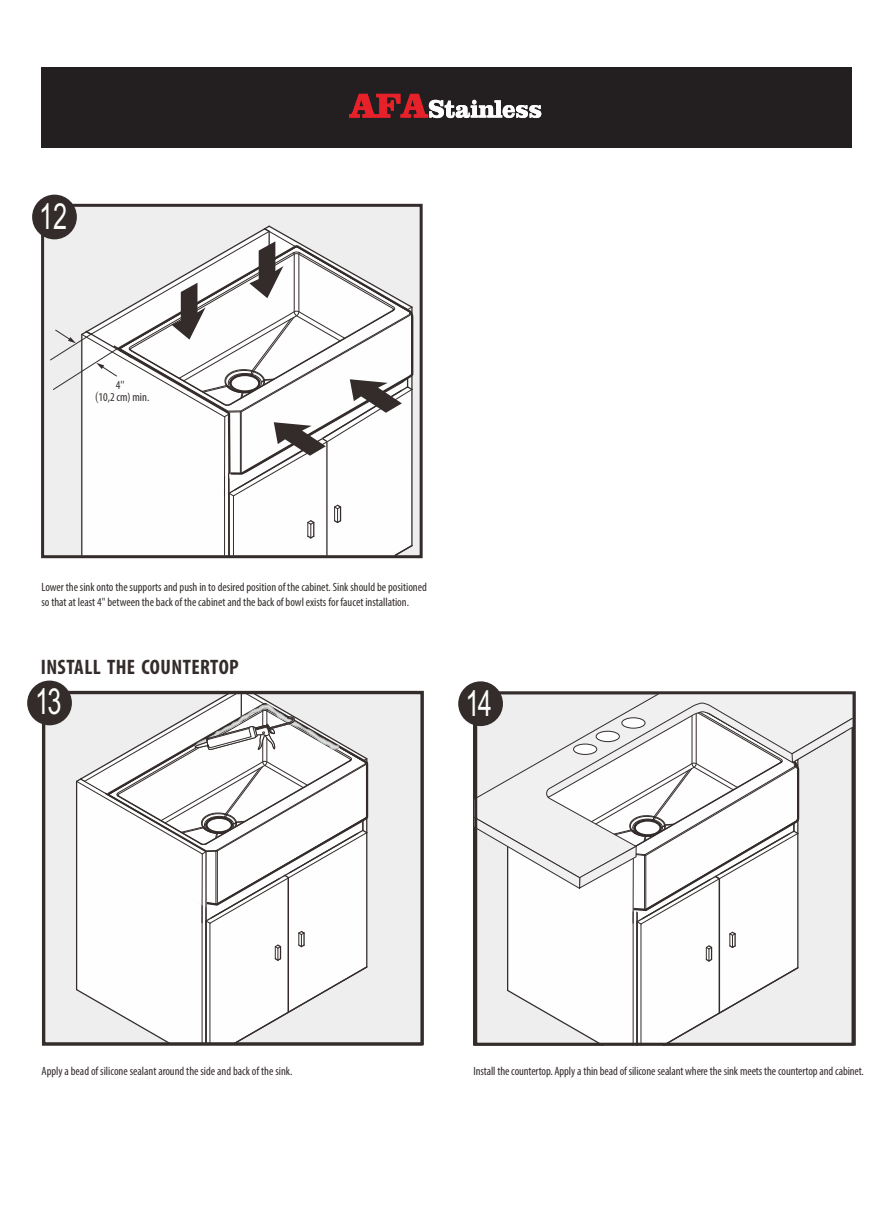
<style>
.page{position:relative;width:893px;height:1212px;background:#fff}
.page>*{position:absolute;margin:0;border:0;box-sizing:border-box;transform-origin:0 0}
.t1{font:36px "Arial Unicode MS";color:#fefefe;scale:.7 1}
.t2{font:700 condensed 21px "Myriad Pro";letter-spacing:.02em;color:#332c2b}
.t3{font:condensed 12px/14.9px "Myriad Pro";color:#332c2b}
.s1{font-family:"Adobe Fangsong Std";font-stretch:normal}
</style>
<div class="page">
<div style="left:44px;top:692px;width:378px;height:352px;background:#eeeeef"></div>
<div style="left:77px;top:924px;width:289px;height:117px;background:#fefefe"></div>
<hr style="left:366px;top:833px;width:1px;height:134px;background:#332c2b">
<hr style="left:288px;top:878px;width:1px;height:134px;background:#332c2b">
<hr style="left:210px;top:923px;width:1px;height:121px;background:#332c2b">
<hr style="left:76px;top:781px;width:1px;height:208px;background:#332c2b">
<svg style="left:76px;top:988px;width:96px;height:53px"></svg>
<hr style="left:202px;top:854px;width:1px;height:190px;background:#332c2b">
<svg style="left:232px;top:930px;width:136px;height:111px"></svg>
<div style="left:27px;top:680px;width:45px;height:45px;background:#332c2b;border-radius:50%"></div>
<div style="left:42px;top:691px;width:382px;height:354px;border:3px solid #332c2b"></div>
<svg style="left:75px;top:691px;width:293px;height:233px"></svg>
<hr style="left:205px;top:851px;width:2px;height:193px;background:#332c2b">
<svg style="left:473px;top:695px;width:379px;height:351px"></svg>
<div style="left:596px;top:731px;width:23px;height:11px;background:#fefefe;border-radius:50%"></div>
<div style="left:596px;top:731px;width:24px;height:11px;border:1px solid #332c2b;border-radius:50%"></div>
<div style="left:622px;top:718px;width:23px;height:10px;background:#fefefe;border-radius:50%"></div>
<div style="left:622px;top:717px;width:23px;height:11px;border:1px solid #332c2b;border-radius:50%"></div>
<div style="left:573px;top:744px;width:24px;height:10px;background:#fefefe;border-radius:50%"></div>
<div style="left:573px;top:744px;width:24px;height:11px;border:1px solid #332c2b;border-radius:50%"></div>
<div style="left:458px;top:681px;width:45px;height:45px;background:#332c2b;border-radius:50%"></div>
<div style="left:474px;top:691px;width:382px;height:355px;border:3px solid #332c2b"></div>
<div style="left:42px;top:206px;width:379px;height:351px;background:#eeeeef"></div>
<div style="left:32px;top:195px;width:45px;height:44px;background:#332c2b;border-radius:50%"></div>
<div style="left:82px;top:497px;width:329px;height:57px;background:#fefefe"></div>
<hr style="left:411px;top:389px;width:2px;height:157px;background:#332c2b">
<svg style="left:333px;top:503px;width:9px;height:21px"></svg>
<hr style="left:326px;top:442px;width:2px;height:113px;background:#332c2b">
<hr style="left:233px;top:496px;width:1px;height:59px;background:#332c2b">
<svg style="left:306px;top:519px;width:9px;height:21px"></svg>
<hr style="left:81px;top:334px;width:1px;height:221px;background:#332c2b">
<hr style="left:224px;top:417px;width:1px;height:138px;background:#332c2b">
<svg style="left:393px;top:544px;width:20px;height:10px"></svg>
<div style="left:41px;top:204px;width:382px;height:354px;border:3px solid #332c2b"></div>
<hr style="left:228px;top:474px;width:2px;height:82px;background:#332c2b">
<svg style="left:49px;top:224px;width:365px;height:273px"></svg>
<div style="left:41px;top:67px;width:810px;height:81px;background:#231f20"></div>
<svg style="left:349px;top:94px;width:192px;height:24px"></svg>
<h1 class="t1" style="left:39px;top:202px;width:42px">12</h1>
<p class="t3" style="left:95px;top:379px;width:56px;line-height:12px;text-align:center">4''<br><span class="s1">(</span>10,2 cm) min.</p>
<p class="t3" style="left:41px;top:580px;width:387px">Lower the sink onto the supports and push in to desired position of the cabinet. Sink should be positioned so that at least 4" between the back of the cabinet and the back of bowl exists for faucet installation.</p>
<h2 class="t2" style="left:41px;top:658px;width:200px">INSTALL THE COUNTERTOP</h2>
<h1 class="t1" style="left:35px;top:688px;width:39px">13</h1>
<h1 class="t1" style="left:465px;top:689px;width:39px">14</h1>
<p class="t3" style="left:41px;top:1064px;width:253px">Apply a bead of silicone sealant around the side and back of the sink.</p>
<p class="t3" style="left:473px;top:1064px;width:392px">Install the countertop. Apply a thin bead of silicone sealant where the sink meets the countertop and cabinet.</p>
</div>
